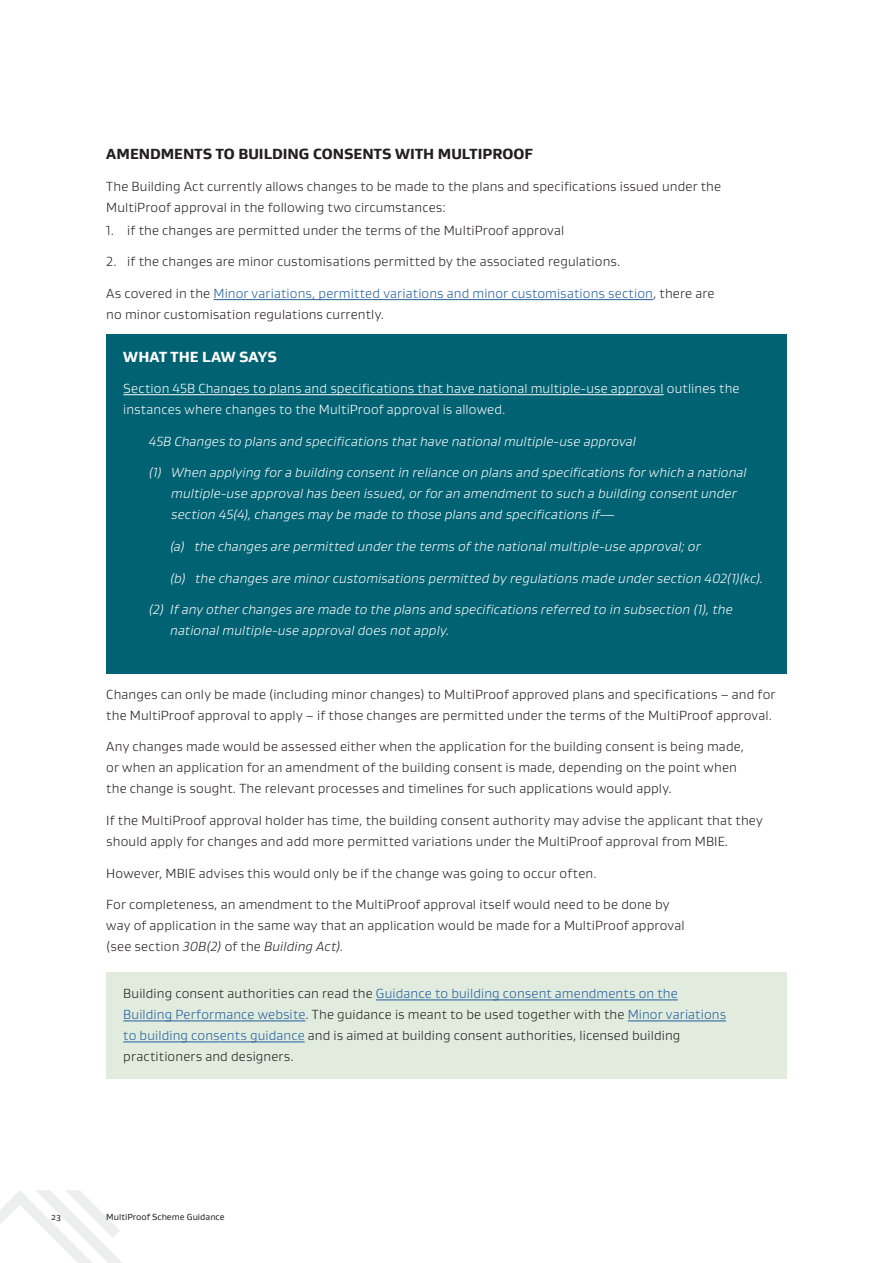
<style>
.page{position:relative;width:893px;height:1263px;background:#fff}
.page>*{position:absolute;margin:0;border:0;box-sizing:border-box;transform-origin:0 0}
._3_Subheader{font:800 15px "Gustan";color:#231f20}
._3_Subheader-2{font:800 15px "Gustan";letter-spacing:.005em;color:#fff}
._5_Body{font:300 13.5px/21px "Gustan";letter-spacing:.01em;color:#231f20}
._5_Body-2{font:italic 300 13.5px/21px "Gustan";letter-spacing:.005em;color:#fff}
._5_Body-3{font:300 13.5px/21px "Gustan";letter-spacing:.01em;color:#fff}
._5_body_before_bullets{font:300 13.5px/21px "Gustan";letter-spacing:.01em;color:#231f20}
.t1{font:9px "Gustan";color:#231f20}
.s1{color:#215e9e}
.s2{font-style:italic}
</style>
<div class="page">
<svg style="left:0;top:1190px;width:122px;height:73px"></svg>
<hr style="left:214px;top:299px;width:439px;height:1px;background:#215e9e">
<div style="left:106px;top:334px;width:681px;height:339px;background:#006272"></div>
<hr style="left:123px;top:394px;width:541px;height:1px;background:#fff">
<div style="left:106px;top:972px;width:681px;height:106px;background:#e1ecdf"></div>
<hr style="left:376px;top:1000px;width:302px;height:1px;background:#215e9e">
<hr style="left:123px;top:1021px;width:182px;height:1px;background:#215e9e">
<hr style="left:628px;top:1021px;width:98px;height:1px;background:#215e9e">
<hr style="left:123px;top:1042px;width:182px;height:1px;background:#215e9e">
<h3 class="_3_Subheader" style="left:106px;top:144px;width:428px">AMENDMENTS TO BUILDING CONSENTS WITH MULTIPROOF</h3>
<p class="_5_body_before_bullets" style="left:106px;top:175px;width:616px">The Building Act currently allows changes to be made to the plans and specifications issued under the<br>MultiProof approval in the following two circumstances:</p>
<p class="_5_Body" style="left:106px;top:219px;width:460px">1. if the changes are permitted under the terms of the MultiProof approval</p>
<p class="_5_Body" style="left:106px;top:251px;width:516px">2. if the changes are minor customisations permitted by the associated regulations.</p>
<p class="_5_Body" style="left:106px;top:283px;width:610px">As covered in the <span class="s1">Minor variations, permitted variations and minor customisations section</span>, there are no minor customisation regulations currently.</p>
<h3 class="_3_Subheader-2" style="left:123px;top:346px;width:155px">WHAT THE LAW SAYS</h3>
<p class="_5_Body-3" style="left:123px;top:378px;width:618px">Section 45B Changes to plans and specifications that have national multiple-use approval outlines the instances where changes to the MultiProof approval is allowed.</p>
<p class="_5_Body-2" style="left:149px;top:430px;width:489px">45B Changes to plans and specifications that have national multiple-use approval</p>
<p class="_5_Body-2" style="left:171px;top:462px;width:577px;text-indent:-22px">(1) When applying for a building consent in reliance on plans and specifications for which a national multiple-use approval has been issued, or for an amendment to such a building consent under section 45(4), changes may be made to those plans and specifications if—</p>
<p class="_5_Body-2" style="left:170px;top:536px;width:532px">(a) the changes are permitted under the terms of the national multiple-use approval; or</p>
<p class="_5_Body-2" style="left:170px;top:567px;width:595px">(b) the changes are minor customisations permitted by regulations made under section 402(1)(kc).</p>
<p class="_5_Body-2" style="left:170px;top:599px;width:564px;text-indent:-21px">(2) If any other changes are made to the plans and specifications referred to in subsection (1), the national multiple-use approval does not apply.</p>
<p class="_5_Body" style="left:106px;top:683px;width:671px">Changes can only be made (including minor changes) to MultiProof approved plans and specifications – and for the MultiProof approval to apply – if those changes are permitted under the terms of the MultiProof approval.</p>
<p class="_5_Body" style="left:106px;top:736px;width:639px">Any changes made would be assessed either when the application for the building consent is being made, or when an application for an amendment of the building consent is made, depending on the point when the change is sought. The relevant processes and timelines for such applications would apply.</p>
<p class="_5_Body" style="left:106px;top:809px;width:658px">If the MultiProof approval holder has time, the building consent authority may advise the applicant that they should apply for changes and add more permitted variations under the MultiProof approval from MBIE.</p>
<p class="_5_Body" style="left:106px;top:862px;width:492px">However, MBIE advises this would only be if the change was going to occur often.</p>
<p class="_5_Body" style="left:106px;top:894px;width:580px">For completeness, an amendment to the MultiProof approval itself would need to be done by way of application in the same way that an application would be made for a MultiProof approval (see section <span class="s2">30B(2)</span> of the <span class="s2">Building Act).</span></p>
<p class="_5_Body" style="left:123px;top:983px;width:604px">Building consent authorities can read the <span class="s1">Guidance to building consent amendments on the Building Performance website</span>. The guidance is meant to be used together with the <span class="s1">Minor variations to building consents guidance</span> and is aimed at building consent authorities, licensed building practitioners and designers.</p>
<p class="t1" style="left:51px;top:1210px;width:12px">23</p>
<p class="t1" style="left:106px;top:1210px;width:120px">MultiProof Scheme Guidance</p>
</div>
